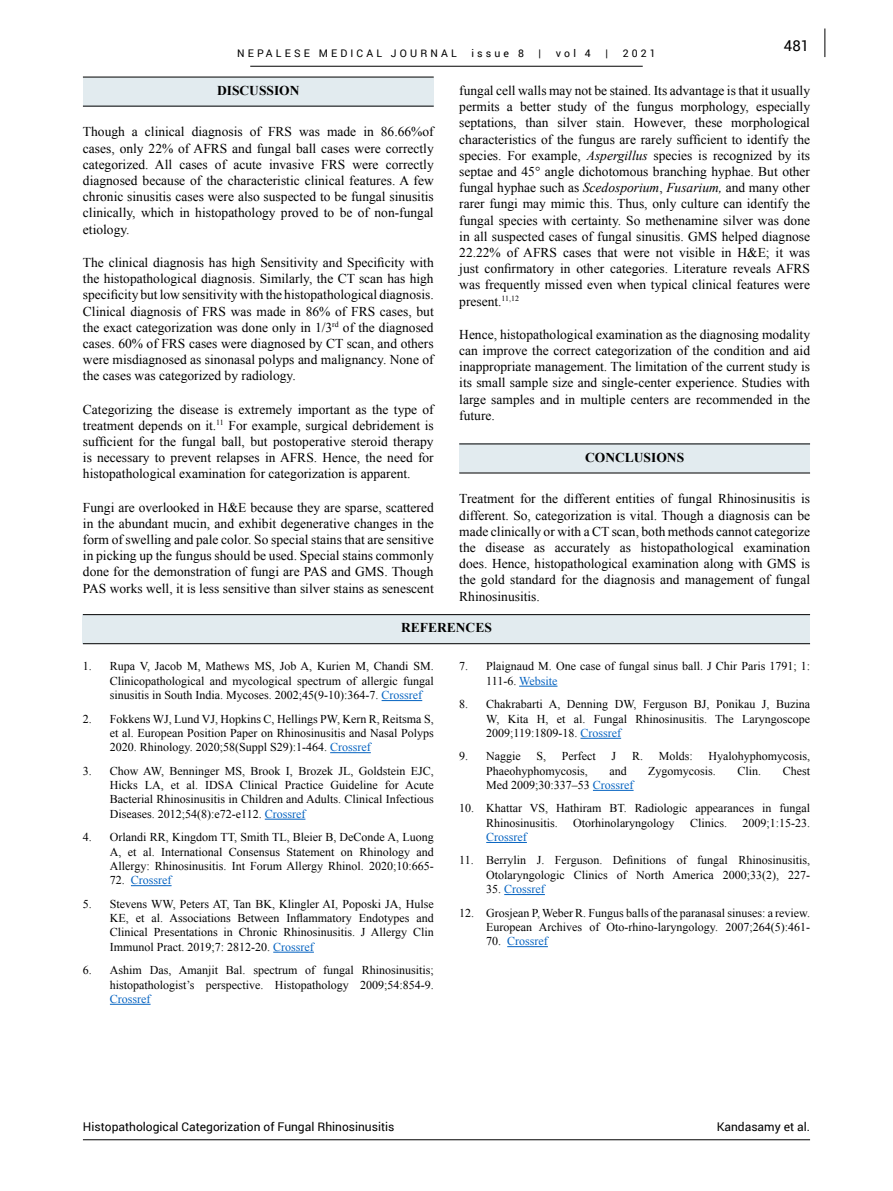
<style>
.page{position:relative;width:893px;height:1191px;background:#fff}
.page>*{position:absolute;margin:0;border:0;box-sizing:border-box;transform-origin:0 0}
.t1{font:15px "Roboto";color:#000}
.t2{font:13.5px/16.2px "Times New Roman";color:#000;text-align:justify}
.t3{font:700 13.5px "Times New Roman";color:#000}
.t4{font:12px/14.4px "Times New Roman";color:#000;text-align:justify}
.t5{font:12px "Roboto";color:#000}
.t6{font:12px "Times New Roman";color:#0563c1}
.t7{font:10.5px "Roboto";letter-spacing:.3em;color:#000}
.s1{font-style:italic}
.s2{color:#0563c1}
.s3{color:#000}
</style>
<div class="page">
<hr style="left:83px;top:1139px;width:727px;height:1px;background:#000">
<hr style="left:250px;top:66px;width:393px;height:1px;background:#000">
<svg style="left:825px;top:29px;width:1px;height:28px"></svg>
<div style="left:83px;top:77px;width:351px;height:29px;background:#e2ebef"></div>
<hr style="left:83px;top:106px;width:351px;height:1px;background:#000">
<hr style="left:83px;top:77px;width:351px;height:1px;background:#000">
<div style="left:459px;top:444px;width:351px;height:29px;background:#e2ebef"></div>
<hr style="left:459px;top:473px;width:351px;height:1px;background:#000">
<hr style="left:459px;top:444px;width:351px;height:1px;background:#000">
<div style="left:83px;top:614px;width:727px;height:29px;background:#e2ebef"></div>
<hr style="left:83px;top:643px;width:727px;height:1px;background:#000">
<hr style="left:83px;top:614px;width:727px;height:1px;background:#000">
<hr style="left:382px;top:700px;width:40px;height:1px;background:#0563c1">
<hr style="left:330px;top:752px;width:41px;height:1px;background:#0563c1">
<hr style="left:265px;top:819px;width:40px;height:1px;background:#0563c1">
<hr style="left:131px;top:885px;width:41px;height:1px;background:#0563c1">
<hr style="left:273px;top:952px;width:41px;height:1px;background:#0563c1">
<hr style="left:110px;top:1004px;width:41px;height:1px;background:#0563c1">
<hr style="left:519px;top:686px;width:38px;height:1px;background:#0563c1">
<hr style="left:580px;top:738px;width:41px;height:1px;background:#0563c1">
<hr style="left:593px;top:790px;width:41px;height:1px;background:#0563c1">
<hr style="left:486px;top:842px;width:41px;height:1px;background:#0563c1">
<hr style="left:504px;top:894px;width:41px;height:1px;background:#0563c1">
<hr style="left:507px;top:946px;width:41px;height:1px;background:#0563c1">
<p class="t7" style="left:237px;top:46px;width:221px">NEPALESE MEDICAL JOURNAL</p>
<p class="t7" style="left:472px;top:46px;width:54px">issue 8</p>
<p class="t7" style="left:539px;top:46px;width:4px">|</p>
<p class="t7" style="left:556px;top:46px;width:36px">vol 4</p>
<p class="t7" style="left:605px;top:46px;width:4px">|</p>
<p class="t7" style="left:623px;top:46px;width:35px">2021</p>
<p class="t1" style="left:784px;top:35px;width:27px">481</p>
<p class="t2" style="left:459px;top:82px;width:352px">fungal cell walls may not be stained. Its advantage is that it usually permits a better study of the fungus morphology, especially septations, than silver stain. However, these morphological characteristics of the fungus are rarely sufficient to identify the species. For example, <span class="s1">Aspergillus</span> species is recognized by its septae and 45° angle dichotomous branching hyphae. But other fungal hyphae such as <span class="s1">Scedosporium</span>, <span class="s1">Fusarium,</span> and many other rarer fungi may mimic this. Thus, only culture can identify the fungal species with certainty. So methenamine silver was done in all suspected cases of fungal sinusitis. GMS helped diagnose 22.22% of AFRS cases that were not visible in H&amp;E; it was just confirmatory in other categories. Literature reveals AFRS was frequently missed even when typical clinical features were present.<sup>11,12</sup></p>
<p class="t2" style="left:459px;top:326px;width:352px">Hence, histopathological examination as the diagnosing modality can improve the correct categorization of the condition and aid inappropriate management. The limitation of the current study is its small sample size and single-center experience. Studies with large samples and in multiple centers are recommended in the future.</p>
<p class="t3" style="left:585px;top:448px;width:101px">CONCLUSIONS</p>
<p class="t2" style="left:459px;top:490px;width:352px">Treatment for the different entities of fungal Rhinosinusitis is different. So, categorization is vital. Though a diagnosis can be made clinically or with a CT scan, both methods cannot categorize the disease as accurately as histopathological examination does. Hence, histopathological examination along with GMS is the gold standard for the diagnosis and management of fungal Rhinosinusitis.</p>
<p class="t3" style="left:401px;top:618px;width:92px">REFERENCES</p>
<p class="t4" style="left:110px;top:659px;width:325px;text-indent:-27px">1. Rupa V, Jacob M, Mathews MS, Job A, Kurien M, Chandi SM.<br>Clinicopathological and mycological spectrum of allergic fungal sinusitis in South India. Mycoses. 2002;45(9-10):364-7. <span class="s2">Crossref</span></p>
<p class="t4" style="left:110px;top:711px;width:325px;text-indent:-27px">2. Fokkens WJ, Lund VJ, Hopkins C, Hellings PW, Kern R, Reitsma S, et al. European Position Paper on Rhinosinusitis and Nasal Polyps 2020. Rhinology. 2020;58(Suppl S29):1-464. <span class="s2">Crossref</span></p>
<p class="t4" style="left:110px;top:763px;width:325px;text-indent:-27px">3. Chow AW, Benninger MS, Brook I, Brozek JL, Goldstein EJC, Hicks LA, et al. IDSA Clinical Practice Guideline for Acute Bacterial Rhinosinusitis in Children and Adults. Clinical Infectious Diseases. 2012;54(8):e72-e112. <span class="s2">Crossref</span></p>
<p class="t4" style="left:110px;top:829px;width:325px;text-indent:-27px">4. Orlandi RR, Kingdom TT, Smith TL, Bleier B, DeConde A, Luong A, et al. International Consensus Statement on Rhinology and Allergy: Rhinosinusitis. Int Forum Allergy Rhinol. 2020;10:665-</p>
<p class="t6" style="left:110px;top:872px;width:63px"><span class="s3">72.</span> Crossref</p>
<p class="t4" style="left:110px;top:896px;width:325px;text-indent:-27px">5. Stevens WW, Peters AT, Tan BK, Klingler AI, Poposki JA, Hulse KE, et al. Associations Between Inflammatory Endotypes and Clinical Presentations in Chronic Rhinosinusitis. J Allergy Clin Immunol Pract. 2019;7: 2812-20. <span class="s2">Crossref</span></p>
<p class="t4" style="left:83px;top:962px;width:352px;text-align:right">6. Ashim Das, Amanjit Bal. spectrum of fungal Rhinosinusitis; histopathologist’s perspective. Histopathology 2009;54:854-9.</p>
<p class="t6" style="left:110px;top:991px;width:42px">Crossref</p>
<p class="t3" style="left:217px;top:81px;width:84px">DISCUSSION</p>
<p class="t2" style="left:83px;top:124px;width:352px">Though a clinical diagnosis of FRS was made in 86.66%of cases, only 22% of AFRS and fungal ball cases were correctly categorized. All cases of acute invasive FRS were correctly diagnosed because of the characteristic clinical features. A few chronic sinusitis cases were also suspected to be fungal sinusitis clinically, which in histopathology proved to be of non-fungal etiology.</p>
<p class="t2" style="left:83px;top:254px;width:352px">The clinical diagnosis has high Sensitivity and Specificity with the histopathological diagnosis. Similarly, the CT scan has high specificity but low sensitivity with the histopathological diagnosis.<br>Clinical diagnosis of FRS was made in 86% of FRS cases, but the exact categorization was done only in 1/3<sup>rd</sup> of the diagnosed cases. 60% of FRS cases were diagnosed by CT scan, and others were misdiagnosed as sinonasal polyps and malignancy. None of the cases was categorized by radiology.</p>
<p class="t2" style="left:83px;top:401px;width:352px">Categorizing the disease is extremely important as the type of treatment depends on it.<sup>11</sup> For example, surgical debridement is sufficient for the fungal ball, but postoperative steroid therapy is necessary to prevent relapses in AFRS. Hence, the need for histopathological examination for categorization is apparent.</p>
<p class="t2" style="left:83px;top:499px;width:352px">Fungi are overlooked in H&amp;E because they are sparse, scattered in the abundant mucin, and exhibit degenerative changes in the form of swelling and pale color. So special stains that are sensitive in picking up the fungus should be used. Special stains commonly done for the demonstration of fungi are PAS and GMS. Though PAS works well, it is less sensitive than silver stains as senescent</p>
<p class="t4" style="left:486px;top:659px;width:325px;text-indent:-27px">7. Plaignaud M. One case of fungal sinus ball. J Chir Paris 1791; 1:<br>111-6. <span class="s2">Website</span></p>
<p class="t4" style="left:486px;top:696px;width:325px;text-indent:-27px">8. Chakrabarti A, Denning DW, Ferguson BJ, Ponikau J, Buzina W, Kita H, et al. Fungal Rhinosinusitis. The Laryngoscope 2009;119:1809-18. <span class="s2">Crossref</span></p>
<p class="t4" style="left:459px;top:749px;width:63px">9. Naggie</p>
<p class="t4" style="left:537px;top:749px;width:11px">S,</p>
<p class="t4" style="left:562px;top:749px;width:35px">Perfect</p>
<p class="t4" style="left:612px;top:749px;width:6px">J</p>
<p class="t4" style="left:632px;top:749px;width:62px">R. Molds:</p>
<p class="t4" style="left:708px;top:749px;width:103px">Hyalohyphomycosis,</p>
<p class="t4" style="left:486px;top:763px;width:103px">Phaeohyphomycosis,</p>
<p class="t4" style="left:609px;top:763px;width:19px">and</p>
<p class="t4" style="left:648px;top:763px;width:69px">Zygomycosis.</p>
<p class="t4" style="left:737px;top:763px;width:25px">Clin.</p>
<p class="t4" style="left:783px;top:763px;width:29px">Chest</p>
<p class="t4" style="left:486px;top:777px;width:149px">Med 2009;30:337–53 <span class="s2">Crossref</span></p>
<p class="t4" style="left:486px;top:801px;width:325px;text-indent:-27px">10. Khattar VS, Hathiram BT. Radiologic appearances in fungal<br>Rhinosinusitis.</p>
<p class="t4" style="left:573px;top:815px;width:103px">Otorhinolaryngology</p>
<p class="t4" style="left:690px;top:815px;width:39px">Clinics.</p>
<p class="t4" style="left:742px;top:815px;width:69px">2009;1:15-23.</p>
<p class="t6" style="left:486px;top:829px;width:42px">Crossref</p>
<p class="t4" style="left:459px;top:853px;width:352px;text-align:right">11. Berrylin J. Ferguson. Definitions of fungal Rhinosinusitis,<br>Otolaryngologic Clinics of North America 2000;33(2), 227-</p>
<p class="t6" style="left:486px;top:881px;width:60px"><span class="s3">35.</span> Crossref</p>
<p class="t4" style="left:459px;top:905px;width:352px;text-align:right">12. Grosjean P, Weber R. Fungus balls of the paranasal sinuses: a review.<br>European Archives of Oto-rhino-laryngology. 2007;264(5):461-</p>
<p class="t6" style="left:486px;top:933px;width:63px"><span class="s3">70.</span> Crossref</p>
<p class="t5" style="left:83px;top:1118px;width:313px">Histopathological Categorization of Fungal Rhinosinusitis</p>
<p class="t5" style="left:717px;top:1118px;width:95px">Kandasamy et al.</p>
</div>
